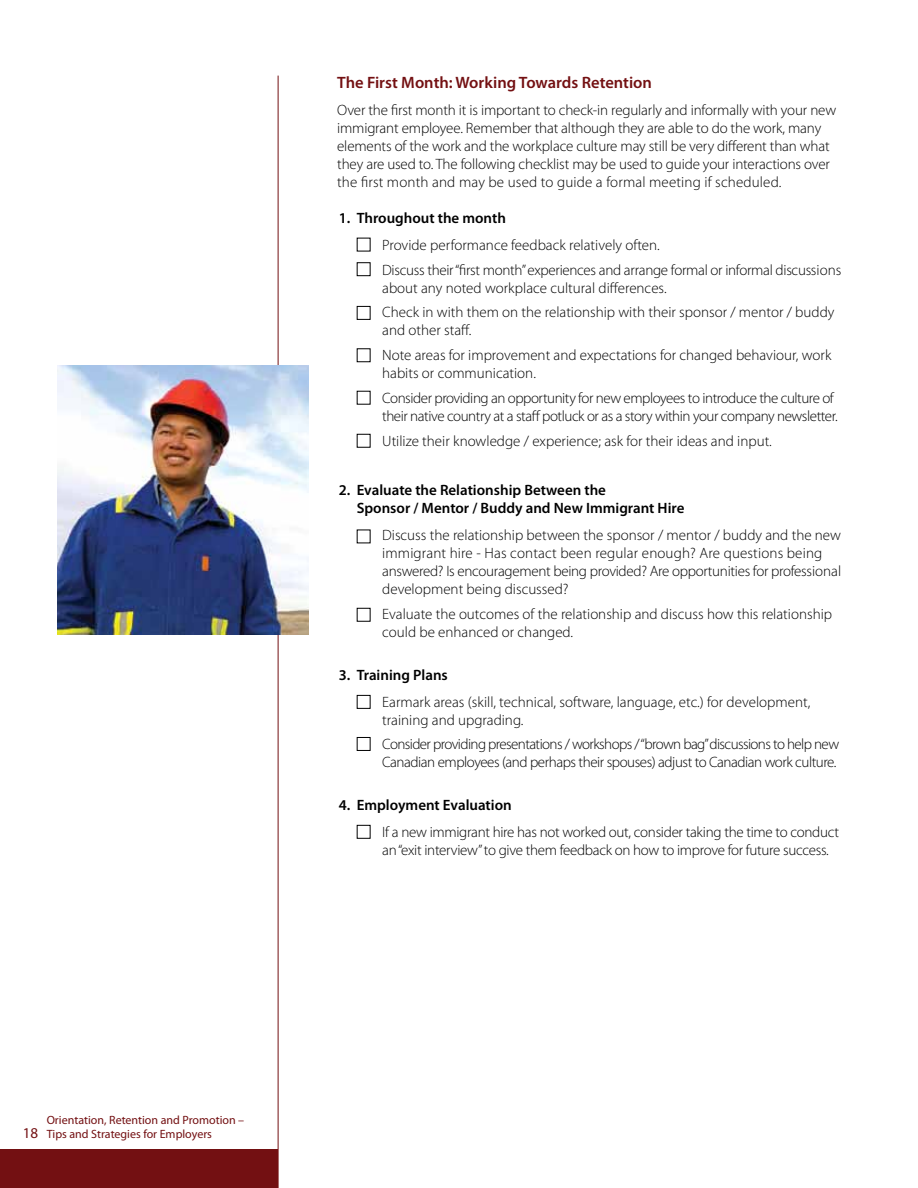
<style>
.page{position:relative;width:918px;height:1188px;background:#fff}
.page>*{position:absolute;margin:0;border:0;box-sizing:border-box;transform-origin:0 0}
.t1{font:600 16.5px "Myriad Pro";color:#731012}
.t2{font:300 15px/18px "Myriad Pro";letter-spacing:-.01em;color:#000}
.t3{font:300 15px/24.8px "Myriad Pro";letter-spacing:-.03em;color:#000}
.t4{font:300 15px/18px "Myriad Pro";letter-spacing:-.04em;color:#000}
.t5{font:600 15px/18px "Myriad Pro";color:#000}
.t6{font:15px "Myriad Pro";color:#731012}
.t7{font:12px/13.5px "Myriad Pro";color:#731012}
</style>
<div class="page">
<div style="left:0;top:1150px;width:278px;height:38px;background:#731012"></div>
<hr style="left:278px;top:76px;width:1px;height:1112px;background:#731012">
<div style="left:357px;top:262px;width:14px;height:14px;border:1px solid #000"></div>
<div style="left:357px;top:306px;width:14px;height:14px;border:1px solid #000"></div>
<div style="left:357px;top:434px;width:14px;height:14px;border:1px solid #000"></div>
<div style="left:357px;top:608px;width:14px;height:14px;border:1px solid #000"></div>
<div style="left:357px;top:695px;width:14px;height:14px;border:1px solid #000"></div>
<div style="left:357px;top:737px;width:14px;height:14px;border:1px solid #000"></div>
<div style="left:357px;top:825px;width:14px;height:14px;border:1px solid #000"></div>
<img style="left:57px;top:366px;width:251px;height:268px">
<p class="t1" style="left:337px;top:73px;width:316px">The First Month: Working Towards Retention</p>
<p class="t2" style="left:337px;top:101px;width:501px">Over the first month it is important to check-in regularly and informally with your new immigrant employee. Remember that although they are able to do the work, many elements of the work and the workplace culture may still be very different than what they are used to. The following checklist may be used to guide your interactions over the first month and may be used to guide a formal meeting if scheduled.</p>
<p class="t5" style="left:339px;top:209px;width:169px">1. Throughout the month</p>
<p class="t2" style="left:382px;top:232px;width:461px;line-height:24.8px">Provide performance feedback relatively often.<br>Discuss their “first month” experiences and arrange formal or informal discussions</p>
<p class="t2" style="left:382px;top:275px;width:454px;line-height:24.8px">about any noted workplace cultural differences.<br>Check in with them on the relationship with their sponsor / mentor / buddy</p>
<p class="t2" style="left:382px;top:318px;width:451px;line-height:24.8px">and other staff.<br>Note areas for improvement and expectations for changed behaviour, work</p>
<p class="t3" style="left:382px;top:361px;width:453px">habits or communication.<br>Consider providing an opportunity for new employees to introduce the culture of</p>
<p class="t3" style="left:382px;top:403px;width:457px">their native country at a staff potluck or as a story within your company newsletter.<br>Utilize their knowledge / experience; ask for their ideas and input.</p>
<p class="t5" style="left:357px;top:481px;width:329px;text-indent:-18px">2. Evaluate the Relationship Between the<br>Sponsor / Mentor / Buddy and New Immigrant Hire</p>
<p class="t2" style="left:382px;top:526px;width:461px">Discuss the relationship between the sponsor / mentor / buddy and the new immigrant hire - Has contact been regular enough? Are questions being answered? Is encouragement being provided? Are opportunities for professional development being discussed?</p>
<p class="t2" style="left:382px;top:605px;width:451px">Evaluate the outcomes of the relationship and discuss how this relationship could be enhanced or changed.</p>
<p class="t5" style="left:339px;top:666px;width:111px">3. Training Plans</p>
<p class="t2" style="left:382px;top:693px;width:430px">Earmark areas (skill, technical, software, language, etc.) for development, training and upgrading.</p>
<p class="t4" style="left:382px;top:735px;width:458px">Consider providing presentations / workshops / “brown bag”discussions to help new<br>Canadian employees (and perhaps their spouses) adjust to Canadian work culture.</p>
<p class="t5" style="left:339px;top:796px;width:175px">4. Employment Evaluation</p>
<p class="t2" style="left:382px;top:823px;width:458px">If a new immigrant hire has not worked out, consider taking the time to conduct an “exit interview” to give them feedback on how to improve for future success.</p>
<p class="t6" style="left:23px;top:1123px;width:17px">18</p>
<p class="t7" style="left:47px;top:1113px;width:199px">Orientation, Retention and Promotion –<br>Tips and Strategies for Employers</p>
</div>
